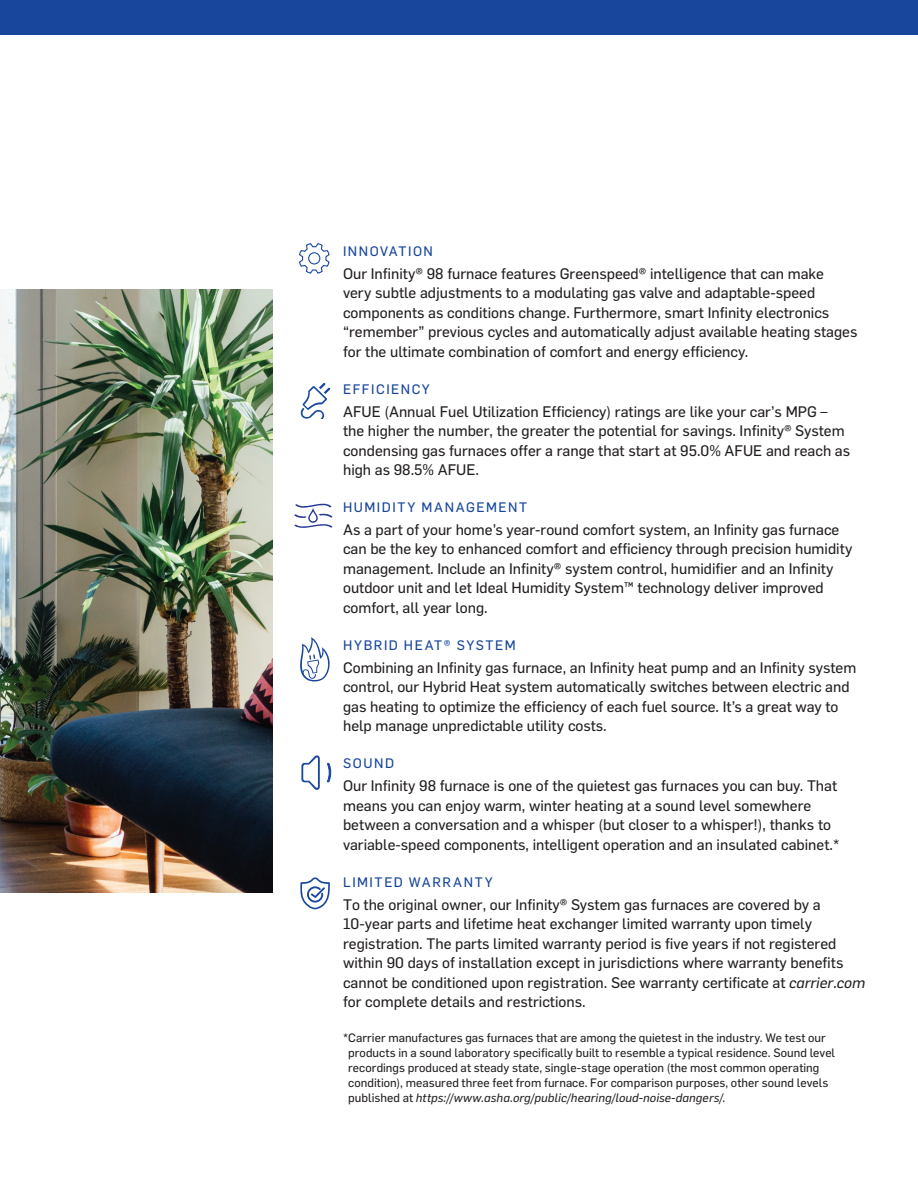
<style>
.page{position:relative;width:918px;height:1188px;background:#fff}
.page>*{position:absolute;margin:0;border:0;box-sizing:border-box;transform-origin:0 0}
.t1{font:15px/19.5px "Flama Basic";color:#231f20}
.t2{font:13.5px "Flama Basic";letter-spacing:.11em;color:#18469d}
.t3{font:12px/15px "Flama Basic";letter-spacing:.005em;color:#231f20}
.s1{font-style:italic}
</style>
<div class="page">
<img style="left:0;top:290px;width:272px;height:602px">
<svg style="left:299px;top:243px;width:31px;height:31px"></svg>
<svg style="left:294px;top:504px;width:38px;height:24px"></svg>
<svg style="left:326px;top:762px;width:5px;height:21px"></svg>
<svg style="left:302px;top:756px;width:18px;height:34px"></svg>
<svg style="left:300px;top:877px;width:30px;height:32px"></svg>
<svg style="left:301px;top:383px;width:29px;height:36px"></svg>
<svg style="left:300px;top:637px;width:30px;height:44px"></svg>
<div style="left:0;top:0;width:918px;height:35px;background:#18469d"></div>
<p class="t2" style="left:343px;top:242px;width:91px">INNOVATION</p>
<p class="t1" style="left:343px;top:263px;width:516px">Our Infinity® 98 furnace features Greenspeed® intelligence that can make<br>very subtle adjustments to a modulating gas valve and adaptable-speed components as conditions change. Furthermore, smart Infinity electronics “remember” previous cycles and automatically adjust available heating stages for the ultimate combination of comfort and energy efficiency.</p>
<p class="t2" style="left:343px;top:380px;width:88px">EFFICIENCY</p>
<p class="t1" style="left:343px;top:401px;width:509px">AFUE (Annual Fuel Utilization Efficiency) ratings are like your car’s MPG – the higher the number, the greater the potential for savings. Infinity® System condensing gas furnaces offer a range that start at 95.0% AFUE and reach as high as 98.5% AFUE.</p>
<p class="t2" style="left:343px;top:498px;width:186px">HUMIDITY MANAGEMENT</p>
<p class="t1" style="left:343px;top:519px;width:511px">As a part of your home’s year-round comfort system, an Infinity gas furnace can be the key to enhanced comfort and efficiency through precision humidity management. Include an Infinity® system control, humidifier and an Infinity outdoor unit and let Ideal Humidity System™ technology deliver improved comfort, all year long.</p>
<p class="t2" style="left:343px;top:636px;width:174px">HYBRID HEAT® SYSTEM</p>
<p class="t1" style="left:343px;top:657px;width:515px">Combining an Infinity gas furnace, an Infinity heat pump and an Infinity system control, our Hybrid Heat system automatically switches between electric and gas heating to optimize the efficiency of each fuel source. It’s a great way to help manage unpredictable utility costs.</p>
<p class="t2" style="left:343px;top:754px;width:52px">SOUND</p>
<p class="t1" style="left:343px;top:775px;width:498px">Our Infinity 98 furnace is one of the quietest gas furnaces you can buy. That means you can enjoy warm, winter heating at a sound level somewhere between a conversation and a whisper (but closer to a whisper!), thanks to variable-speed components, intelligent operation and an insulated cabinet.*</p>
<p class="t2" style="left:343px;top:873px;width:151px">LIMITED WARRANTY</p>
<p class="t1" style="left:343px;top:894px;width:524px">To the original owner, our Infinity® System gas furnaces are covered by a 10-year parts and lifetime heat exchanger limited warranty upon timely registration. The parts limited warranty period is five years if not registered within 90 days of installation except in jurisdictions where warranty benefits cannot be conditioned upon registration. See warranty certificate at <span class="s1">carrier.com </span>for complete details and restrictions.</p>
<p class="t3" style="left:348px;top:1030px;width:488px;text-indent:-5px">*Carrier manufactures gas furnaces that are among the quietest in the industry. We test our products in a sound laboratory specifically built to resemble a typical residence. Sound level recordings produced at steady state, single-stage operation (the most common operating condition), measured three feet from furnace. For comparison purposes, other sound levels published at <span class="s1">https://www.asha.org/public/hearing/loud-noise-dangers/</span>.</p>
</div>
